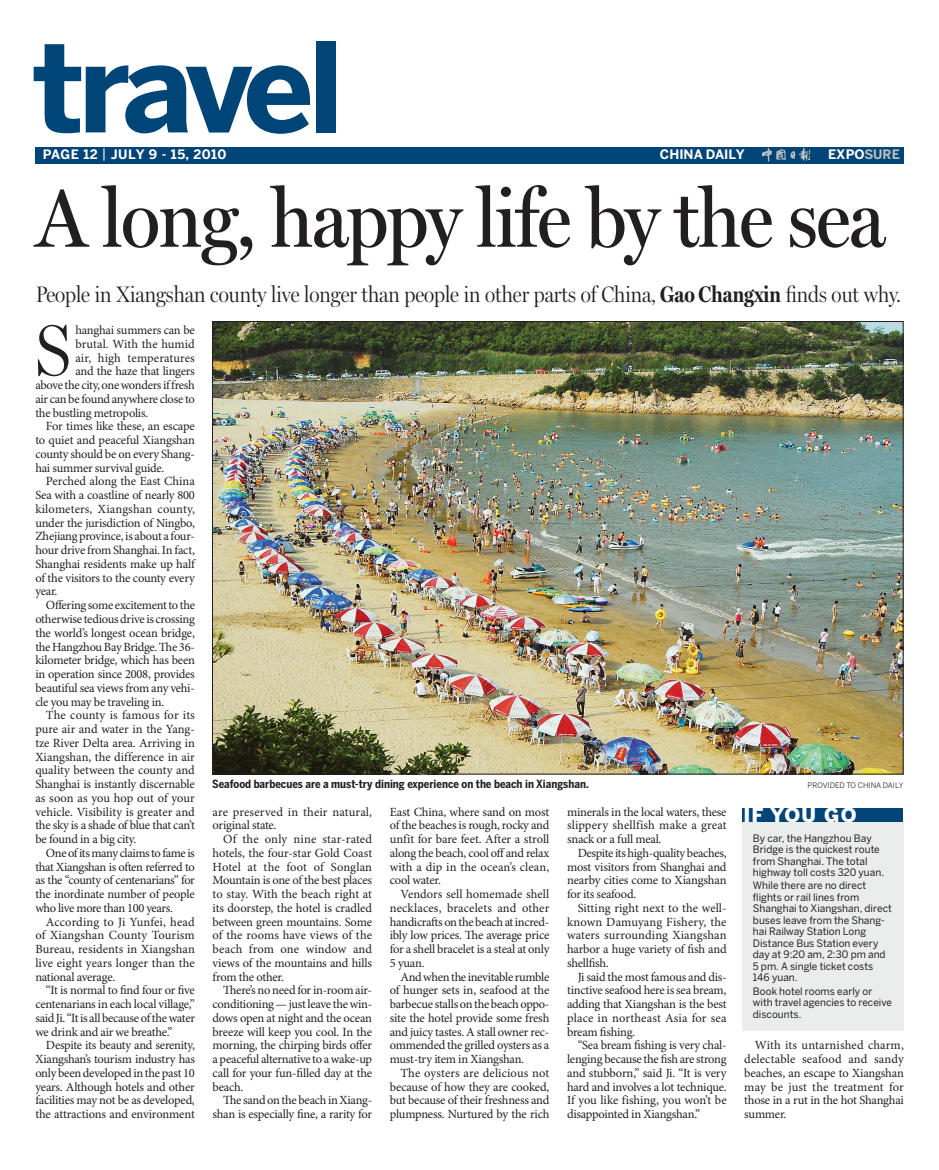
<style>
.page{position:relative;width:939px;height:1170px;background:#fff}
.page>*{position:absolute;margin:0;border:0;box-sizing:border-box;transform-origin:0 0}
.t1{font:700 123.12px "Benton Sans";letter-spacing:-.06em;color:#004578}
.t2{font:82.5px "Miller Headline";letter-spacing:-.015em;color:#231f20}
.t3{font:300 72.88px "Miller Headline";color:#231f20}
.t4{font:300 22.5px "Miller Headline";color:#231f20}
.t5{font:900 19.25px "Benton Sans";letter-spacing:.06em;color:#fff}
.t6{font:700 13px "Benton Sans";letter-spacing:.04em;color:#fff}
.t7{font:700 13px "Benton Sans";color:#fff}
.t8{font:12.5px/13.8px "Minion Pro";letter-spacing:-.02em;color:#231f20;text-align:justify}
.t9{font:12.5px/13.8px "Minion Pro";letter-spacing:.005em;color:#231f20}
.t10{font:12.5px "Minion Pro";color:#231f20}
.t11{font:12.5px "Minion Pro";letter-spacing:.01em;color:#231f20}
.t12{font:700 11.25px "Benton Sans Cond";color:#231f20}
.t13{font:10.25px/11.5px "Benton Sans";color:#231f20}
.t14{font:7.5px "Benton Sans";color:#231f20}
.s1{font-weight:400}
.s2{color:#bbbdbf}
.s3{font-weight:700}
</style>
<div class="page">
<div style="left:35px;top:147px;width:869px;height:17px;background:#004578"></div>
<svg style="left:762px;top:148px;width:48px;height:13px"></svg>
<img style="left:214px;top:323px;width:687px;height:449px">
<div style="left:742px;top:822px;width:161px;height:208px;background:#ebecec"></div>
<div style="left:742px;top:807px;width:161px;height:14px;background:#004578"></div>
<h1 class="t1" style="left:32px;top:41px;width:314px">travel</h1>
<p class="t6" style="left:43px;top:150px;width:185px">PAGE 12 <span class="s1">|</span> JULY 9 - 15, 2010</p>
<p class="t7" style="left:660px;top:150px;width:86px">CHINA DAILY</p>
<p class="t7" style="left:828px;top:150px;width:73px">EXPO<span class="s2">SURE</span></p>
<h2 class="t2" style="left:36px;top:170px;width:851px">A long, happy life by the sea</h2>
<h3 class="t4" style="left:36px;top:285px;width:866px">People in Xiangshan county live longer than people in other parts of China, <span class="s3">Gao Changxin</span> finds out why.</h3>
<h3 class="t3" style="left:35px;top:321px;width:37px">S</h3>
<p class="t8" style="left:75px;top:324px;width:121px">hanghai summers can be</p>
<p class="t9" style="left:75px;top:338px;width:121px">brutal. With the humid</p>
<p class="t11" style="left:75px;top:353px;width:121px">air, high temperatures</p>
<p class="t8" style="left:75px;top:365px;width:121px">and the haze that lingers</p>
<p class="t8" style="left:35px;top:379px;width:161px">above the city, one wonders if fresh</p>
<p class="t8" style="left:35px;top:393px;width:161px">air can be found anywhere close to</p>
<p class="t8" style="left:35px;top:407px;width:114px">the bustling metropolis.</p>
<p class="t8" style="left:46px;top:420px;width:150px">For times like these, an escape</p>
<p class="t8" style="left:35px;top:434px;width:161px">to quiet and peaceful Xiangshan</p>
<p class="t8" style="left:35px;top:448px;width:161px">county should be on every Shang-</p>
<p class="t8" style="left:35px;top:462px;width:131px">hai summer survival guide.</p>
<p class="t10" style="left:46px;top:476px;width:150px">Perched along the East China</p>
<p class="t8" style="left:35px;top:489px;width:161px">Sea with a coastline of nearly 800</p>
<p class="t9" style="left:35px;top:503px;width:161px">kilometers, Xiangshan county,</p>
<p class="t8" style="left:35px;top:517px;width:161px">under the jurisdiction of Ningbo,</p>
<p class="t8" style="left:35px;top:530px;width:161px">Zhejiang province, is about a four-</p>
<p class="t8" style="left:35px;top:544px;width:161px">hour drive from Shanghai. In fact,</p>
<p class="t8" style="left:35px;top:558px;width:161px">Shanghai residents make up half</p>
<p class="t8" style="left:35px;top:572px;width:161px">of the visitors to the county every</p>
<p class="t8" style="left:35px;top:585px;width:24px">year.</p>
<p class="t8" style="left:46px;top:599px;width:151px">Offering some excitement to the</p>
<p class="t8" style="left:35px;top:613px;width:161px">otherwise tedious drive is crossing</p>
<p class="t8" style="left:35px;top:627px;width:161px">the world’s longest ocean bridge,</p>
<p class="t8" style="left:35px;top:640px;width:161px">the Hangzhou Bay Bridge. The 36-</p>
<p class="t8" style="left:35px;top:654px;width:161px">kilometer bridge, which has been</p>
<p class="t8" style="left:35px;top:668px;width:161px">in operation since 2008, provides</p>
<p class="t8" style="left:35px;top:682px;width:161px">beautiful sea views from any vehi-</p>
<p class="t8" style="left:35px;top:695px;width:130px">cle you may be traveling in.</p>
<p class="t11" style="left:46px;top:710px;width:150px">The county is famous for its</p>
<p class="t8" style="left:35px;top:723px;width:161px">pure air and water in the Yang-</p>
<p class="t8" style="left:35px;top:737px;width:161px">tze River Delta area. Arriving in</p>
<p class="t10" style="left:35px;top:751px;width:161px">Xiangshan, the difference in air</p>
<p class="t10" style="left:35px;top:765px;width:161px">quality between the county and</p>
<p class="t8" style="left:35px;top:778px;width:161px">Shanghai is instantly discernable</p>
<p class="t10" style="left:35px;top:792px;width:161px">as soon as you hop out of your</p>
<p class="t10" style="left:35px;top:806px;width:161px">vehicle. Visibility is greater and</p>
<p class="t8" style="left:35px;top:819px;width:161px">the sky is a shade of blue that can’t</p>
<p class="t8" style="left:35px;top:833px;width:102px">be found in a big city.</p>
<p class="t8" style="left:46px;top:847px;width:150px">One of its many claims to fame is</p>
<p class="t8" style="left:35px;top:860px;width:161px">that Xiangshan is often referred to</p>
<p class="t8" style="left:35px;top:874px;width:161px">as the “county of centenarians” for</p>
<p class="t8" style="left:35px;top:888px;width:161px">the inordinate number of people</p>
<p class="t8" style="left:35px;top:902px;width:139px">who live more than 100 years.</p>
<p class="t11" style="left:46px;top:916px;width:150px">According to Ji Yunfei, head</p>
<p class="t11" style="left:35px;top:930px;width:161px">of Xiangshan County Tourism</p>
<p class="t9" style="left:35px;top:943px;width:161px">Bureau, residents in Xiangshan</p>
<p class="t9" style="left:35px;top:957px;width:161px">live eight years longer than the</p>
<p class="t8" style="left:35px;top:970px;width:81px">national average.</p>
<p class="t8" style="left:46px;top:984px;width:150px">“It is normal to find four or five</p>
<p class="t8" style="left:35px;top:998px;width:161px">centenarians in each local village,”</p>
<p class="t8" style="left:35px;top:1012px;width:161px">said Ji. “It is all because of the water</p>
<p class="t8" style="left:35px;top:1025px;width:139px">we drink and air we breathe.”</p>
<p class="t8" style="left:46px;top:1039px;width:150px">Despite its beauty and serenity,</p>
<p class="t8" style="left:35px;top:1053px;width:161px">Xiangshan’s tourism industry has</p>
<p class="t8" style="left:35px;top:1067px;width:161px">only been developed in the past 10</p>
<p class="t8" style="left:35px;top:1080px;width:161px">years. Although hotels and other</p>
<p class="t8" style="left:35px;top:1094px;width:161px">facilities may not be as developed,</p>
<p class="t8" style="left:35px;top:1108px;width:161px">the attractions and environment</p>
<p class="t12" style="left:212px;top:778px;width:378px">Seafood barbecues are a must-try dining experience on the beach in Xiangshan.</p>
<p class="t14" style="left:808px;top:782px;width:97px">PROVIDED TO CHINA DAILY</p>
<p class="t9" style="left:213px;top:805px;width:161px">are preserved in their natural, original state.</p>
<p class="t8" style="left:213px;top:833px;width:161px;text-indent:11px">Of the only nine star-rated hotels, the four-star Gold Coast Hotel at the foot of Songlan Mountain is one of the best places to stay. With the beach right at its doorstep, the hotel is cradled between green mountains. Some of the rooms have views of the beach from one window and views of the mountains and hills from the other.</p>
<p class="t8" style="left:213px;top:984px;width:161px;text-indent:11px">There’s no need for in-room air&shy;conditioning — just leave the win&shy;dows open at night and the ocean breeze will keep you cool. In the morning, the chirping birds offer a peaceful alternative to a wake-up call for your fun-filled day at the beach.</p>
<p class="t8" style="left:213px;top:1094px;width:161px;text-align:right">The sand on the beach in Xiang&shy;shan is especially fine, a rarity for</p>
<p class="t8" style="left:390px;top:805px;width:161px">East China, where sand on most of the beaches is rough, rocky and unfit for bare feet. After a stroll along the beach, cool off and relax with a dip in the ocean’s clean, cool water.</p>
<p class="t8" style="left:390px;top:888px;width:161px;text-indent:11px">Vendors sell homemade shell necklaces, bracelets and other handicrafts on the beach at incred&shy;ibly low prices. The average price for a shell bracelet is a steal at only 5 yuan.</p>
<p class="t8" style="left:390px;top:970px;width:161px;text-indent:11px">And when the inevitable rumble of hunger sets in, seafood at the barbecue stalls on the beach oppo&shy;site the hotel provide some fresh and juicy tastes. A stall owner rec&shy;ommended the grilled oysters as a must-try item in Xiangshan.</p>
<p class="t8" style="left:390px;top:1067px;width:161px;text-indent:11px">The oysters are delicious not because of how they are cooked, but because of their freshness and plumpness. Nurtured by the rich</p>
<p class="t8" style="left:567px;top:805px;width:161px">minerals in the local waters, these slippery shellfish make a great snack or a full meal.</p>
<p class="t8" style="left:567px;top:847px;width:161px;text-indent:11px">Despite its high-quality beaches, most visitors from Shanghai and nearby cities come to Xiangshan for its seafood.</p>
<p class="t8" style="left:567px;top:902px;width:161px;text-indent:11px">Sitting right next to the well&shy;known Damuyang Fishery, the waters surrounding Xiangshan harbor a huge variety of fish and shellfish.</p>
<p class="t8" style="left:567px;top:970px;width:161px;text-indent:11px">Ji said the most famous and dis&shy;tinctive seafood here is sea bream, adding that Xiangshan is the best place in northeast Asia for sea bream fishing.</p>
<p class="t8" style="left:567px;top:1039px;width:161px;text-indent:11px">“Sea bream fishing is very chal&shy;lenging because the fish are strong and stubborn,” said Ji. “It is very hard and involves a lot technique.<br>If you like fishing, you won’t be disappointed in Xiangshan.”</p>
<p class="t8" style="left:744px;top:1039px;width:161px;text-indent:11px">With its untarnished charm, delectable seafood and sandy beaches, an escape to Xiangshan may be just the treatment for those in a rut in the hot Shanghai summer.</p>
<h3 class="t5" style="left:743px;top:803px;width:115px">IF YOU GO</h3>
<p class="t13" style="left:753px;top:832px;width:133px">By car, the Hangzhou Bay<br>Bridge is the quickest route from Shanghai. The total highway toll costs 320 yuan.</p>
<p class="t13" style="left:753px;top:880px;width:141px">While there are no direct flights or rail lines from<br>Shanghai to Xiangshan, direct buses leave from the Shang&shy;hai Railway Station Long<br>Distance Bus Station every day at 9:20 am, 2:30 pm and<br>5 pm. A single ticket costs<br>146 yuan.</p>
<p class="t13" style="left:753px;top:985px;width:141px">Book hotel rooms early or with travel agencies to receive discounts.</p>
</div>
